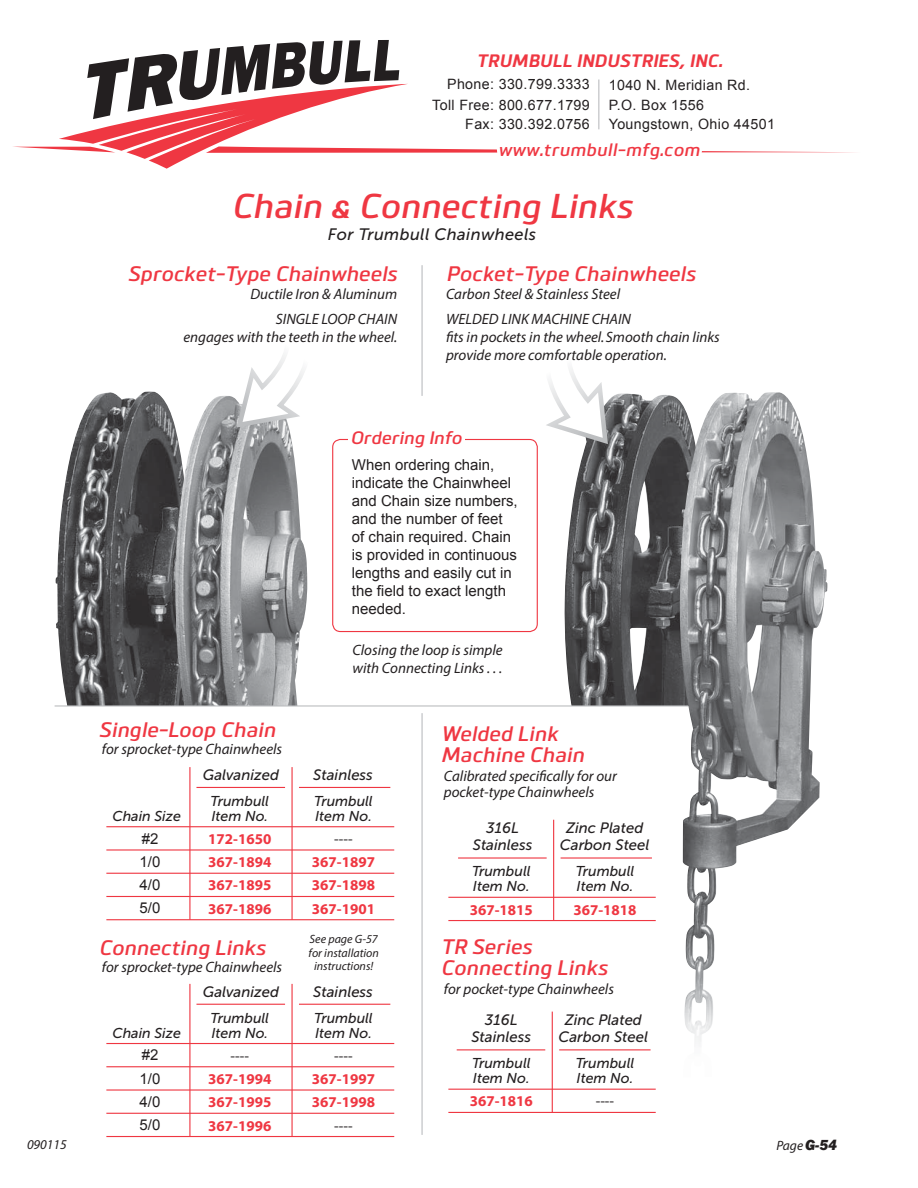
<style>
.page{position:relative;width:918px;height:1188px;background:#fff}
.page>*{position:absolute;margin:0;border:0;box-sizing:border-box;transform-origin:0 0}
.t1{font:italic 600 34.5px "Bitner";color:#ef3742}
.t2{font:italic 600 21px/21px "Bitner";color:#ef3742}
.t3{font:italic 600 18px "Bitner";letter-spacing:.015em;color:#ef3742}
.t4{font:italic 700 18px "Bitner";letter-spacing:.01em;color:#ef3742}
.t5{font:italic 16.5px "Museo Sans 500";letter-spacing:.025em;color:#231f20}
.t6{font:italic 15px/18px "Myriad Pro";color:#231f20}
.t7{font:15px/18px "Arial";color:#231f20}
.t8{font:700 15px "Myriad Pro";color:#ef3742}
.t9{font:italic 15px/16.5px "Museo Sans 500";color:#231f20;text-align:center}
.t10{font:15px "Myriad Pro";color:#231f20}
.t11{font:italic 14.25px/15px "Museo Sans 500";color:#231f20}
.t12{font:14.25px/20px "Arial";letter-spacing:.025em;color:#231f20;text-align:right}
.t13{font:italic 13.5px "Myriad Pro";color:#231f20}
.t14{font:italic 12px/13.5px "Myriad Pro";color:#231f20;text-align:center}
.s1{font-family:"Franklin Gothic";font-weight:800;font-size:15px}
</style>
<div class="page">
<svg style="left:13px;top:40px;width:842px;height:129px"></svg>
<div style="left:332px;top:439px;width:206px;height:193px;border:1px solid #ef3742;border-radius:8px"></div>
<div style="left:348px;top:430px;width:116px;height:20px;background:#fff"></div>
<img style="left:56px;top:391px;width:118px;height:314px">
<img style="left:174px;top:396px;width:133px;height:309px">
<img style="left:564px;top:393px;width:114px;height:312px">
<hr style="left:55px;top:705px;width:634px;height:2px;background:#bbbdc0">
<img style="left:678px;top:392px;width:149px;height:652px">
<svg style="left:106px;top:786px;width:288px;height:133px"></svg>
<hr style="left:106px;top:826px;width:288px;height:1px;background:#ef3742">
<hr style="left:106px;top:849px;width:288px;height:2px;background:#ef3742">
<hr style="left:106px;top:873px;width:288px;height:1px;background:#ef3742">
<hr style="left:106px;top:896px;width:288px;height:1px;background:#ef3742">
<hr style="left:106px;top:919px;width:288px;height:1px;background:#ef3742">
<hr style="left:189px;top:767px;width:1px;height:153px;background:#ef3742">
<hr style="left:196px;top:787px;width:89px;height:1px;background:#ef3742">
<hr style="left:299px;top:787px;width:91px;height:1px;background:#ef3742">
<hr style="left:291px;top:767px;width:2px;height:153px;background:#ef3742">
<svg style="left:448px;top:857px;width:208px;height:63px"></svg>
<hr style="left:448px;top:897px;width:208px;height:1px;background:#ef3742">
<hr style="left:448px;top:920px;width:208px;height:1px;background:#ef3742">
<hr style="left:458px;top:857px;width:89px;height:2px;background:#ef3742">
<hr style="left:561px;top:857px;width:91px;height:2px;background:#ef3742">
<hr style="left:553px;top:820px;width:1px;height:100px;background:#ef3742">
<svg style="left:448px;top:1049px;width:208px;height:63px"></svg>
<hr style="left:448px;top:1089px;width:208px;height:1px;background:#ef3742">
<hr style="left:448px;top:1112px;width:208px;height:1px;background:#ef3742">
<hr style="left:457px;top:1049px;width:88px;height:1px;background:#ef3742">
<hr style="left:559px;top:1049px;width:92px;height:1px;background:#ef3742">
<hr style="left:552px;top:1012px;width:1px;height:100px;background:#ef3742">
<svg style="left:546px;top:368px;width:65px;height:79px"></svg>
<svg style="left:233px;top:353px;width:74px;height:77px"></svg>
<hr style="left:422px;top:265px;width:1px;height:131px;background:#bbbdc0">
<svg style="left:106px;top:1003px;width:288px;height:133px"></svg>
<hr style="left:106px;top:1043px;width:288px;height:1px;background:#ef3742">
<hr style="left:106px;top:1066px;width:288px;height:1px;background:#ef3742">
<hr style="left:106px;top:1089px;width:288px;height:2px;background:#ef3742">
<hr style="left:106px;top:1113px;width:288px;height:1px;background:#ef3742">
<hr style="left:106px;top:1136px;width:288px;height:1px;background:#ef3742">
<hr style="left:189px;top:984px;width:1px;height:152px;background:#ef3742">
<hr style="left:196px;top:1004px;width:89px;height:1px;background:#ef3742">
<hr style="left:299px;top:1004px;width:91px;height:1px;background:#ef3742">
<hr style="left:291px;top:984px;width:2px;height:152px;background:#ef3742">
<hr style="left:422px;top:713px;width:1px;height:422px;background:#bbbdc0">
<p class="t4" style="left:476px;top:50px;width:247px">TRUMBULL INDUSTRIES, INC.</p>
<p class="t12" style="left:609px;top:76px;width:168px;line-height:19.5px;text-align:left">1040 N. Meridian Rd.<br>P.O. Box 1556<br>Youngstown, Ohio 44501</p>
<p class="t12" style="left:432px;top:75px;width:159px">Phone: 330.799.3333<br>Toll Free: 800.677.1799<br>Fax: 330.392.0756</p>
<p class="t3" style="left:498px;top:141px;width:203px">www.trumbull-mfg.com</p>
<h1 class="t1" style="left:231px;top:191px;width:403px">Chain &amp; Connecting Links</h1>
<p class="t5" style="left:328px;top:228px;width:210px">For Trumbull Chainwheels</p>
<h2 class="t2" style="left:128px;top:264px;width:271px">Sprocket-Type Chainwheels</h2>
<p class="t6" style="left:250px;top:283px;width:148px;line-height:25.5px;text-align:right">Ductile Iron &amp; Aluminum<br>SINGLE LOOP CHAIN</p>
<p class="t6" style="left:183px;top:330px;width:215px">engages with the teeth in the wheel.</p>
<h2 class="t2" style="left:446px;top:264px;width:251px">Pocket-Type Chainwheels</h2>
<p class="t6" style="left:446px;top:282px;width:186px;line-height:25.5px">Carbon Steel &amp; Stainless Steel<br>WELDED LINK MACHINE CHAIN</p>
<p class="t6" style="left:446px;top:330px;width:275px">fits in pockets in the wheel.Smooth chain links provide more comfortable operation.</p>
<p class="t3" style="left:350px;top:429px;width:113px">Ordering Info</p>
<p class="t7" style="left:352px;top:455px;width:167px">When ordering chain, indicate the Chainwheel and Chain size numbers, and the number of feet of chain required. Chain is provided in continuous lengths and easily cut in the field to exact length needed.</p>
<p class="t6" style="left:352px;top:643px;width:152px">Closing the loop is simple with Connecting Links . . .</p>
<h2 class="t2" style="left:99px;top:721px;width:178px">Single-Loop Chain</h2>
<p class="t9" style="left:203px;top:768px;width:78px">Galvanized</p>
<p class="t9" style="left:313px;top:768px;width:61px">Stainless</p>
<p class="t6" style="left:102px;top:742px;width:182px">for sprocket-type Chainwheels</p>
<p class="t11" style="left:112px;top:810px;width:70px">Chain Size</p>
<p class="t11" style="left:211px;top:795px;width:60px">Trumbull<br>Item No.</p>
<p class="t11" style="left:314px;top:795px;width:60px">Trumbull<br>Item No.</p>
<p class="t7" style="left:142px;top:829px;width:18px">#2</p>
<p class="t8" style="left:208px;top:830px;width:65px">172-1650</p>
<p class="t10" style="left:334px;top:830px;width:20px">----</p>
<p class="t7" style="left:140px;top:853px;width:22px">1/0</p>
<p class="t8" style="left:208px;top:853px;width:65px">367-1894</p>
<p class="t8" style="left:312px;top:853px;width:65px">367-1897</p>
<p class="t7" style="left:140px;top:876px;width:22px">4/0</p>
<p class="t8" style="left:208px;top:877px;width:65px">367-1895</p>
<p class="t8" style="left:312px;top:877px;width:65px">367-1898</p>
<p class="t7" style="left:140px;top:899px;width:22px">5/0</p>
<p class="t8" style="left:208px;top:900px;width:65px">367-1896</p>
<p class="t8" style="left:312px;top:900px;width:65px">367-1901</p>
<h2 class="t2" style="left:99px;top:939px;width:168px">Connecting Links</h2>
<p class="t6" style="left:102px;top:960px;width:182px">for sprocket-type Chainwheels</p>
<p class="t14" style="left:309px;top:934px;width:72px">See page G-57 for installation instructions!</p>
<p class="t11" style="left:112px;top:1027px;width:70px">Chain Size</p>
<p class="t9" style="left:203px;top:985px;width:78px">Galvanized</p>
<p class="t9" style="left:313px;top:985px;width:61px">Stainless</p>
<p class="t11" style="left:211px;top:1012px;width:60px">Trumbull<br>Item No.</p>
<p class="t11" style="left:314px;top:1012px;width:60px">Trumbull<br>Item No.</p>
<p class="t7" style="left:142px;top:1046px;width:18px">#2</p>
<p class="t10" style="left:231px;top:1047px;width:20px">----</p>
<p class="t10" style="left:334px;top:1047px;width:20px">----</p>
<p class="t7" style="left:140px;top:1069px;width:22px">1/0</p>
<p class="t8" style="left:208px;top:1070px;width:65px">367-1994</p>
<p class="t8" style="left:312px;top:1070px;width:65px">367-1997</p>
<p class="t7" style="left:140px;top:1093px;width:22px">4/0</p>
<p class="t8" style="left:208px;top:1093px;width:65px">367-1995</p>
<p class="t8" style="left:312px;top:1093px;width:65px">367-1998</p>
<p class="t7" style="left:140px;top:1116px;width:22px">5/0</p>
<p class="t8" style="left:208px;top:1117px;width:65px">367-1996</p>
<p class="t10" style="left:334px;top:1117px;width:20px">----</p>
<h2 class="t2" style="left:441px;top:725px;width:145px">Welded Link<br>Machine Chain</h2>
<p class="t6" style="left:444px;top:769px;width:175px;line-height:16.5px">Calibrated specifically for our pocket-type Chainwheels</p>
<p class="t9" style="left:473px;top:821px;width:61px">316L<br>Stainless</p>
<p class="t9" style="left:560px;top:821px;width:91px">Zinc Plated<br>Carbon Steel</p>
<p class="t11" style="left:472px;top:865px;width:60px">Trumbull<br>Item No.</p>
<p class="t11" style="left:576px;top:865px;width:60px">Trumbull<br>Item No.</p>
<p class="t8" style="left:470px;top:901px;width:65px">367-1815</p>
<p class="t8" style="left:573px;top:901px;width:65px">367-1818</p>
<h2 class="t2" style="left:441px;top:938px;width:168px">TR Series<br>Connecting Links</h2>
<p class="t6" style="left:444px;top:982px;width:172px">for pocket-type Chainwheels</p>
<p class="t9" style="left:471px;top:1013px;width:61px">316L<br>Stainless</p>
<p class="t9" style="left:559px;top:1013px;width:91px">Zinc Plated<br>Carbon Steel</p>
<p class="t11" style="left:472px;top:1057px;width:60px">Trumbull<br>Item No.</p>
<p class="t11" style="left:576px;top:1057px;width:60px">Trumbull<br>Item No.</p>
<p class="t8" style="left:470px;top:1092px;width:65px">367-1816</p>
<p class="t10" style="left:596px;top:1092px;width:20px">----</p>
<p class="t13" style="left:27px;top:1140px;width:41px">090115</p>
<p class="t13" style="left:776px;top:1140px;width:62px">Page<span class="s1">G-54</span></p>
</div>
